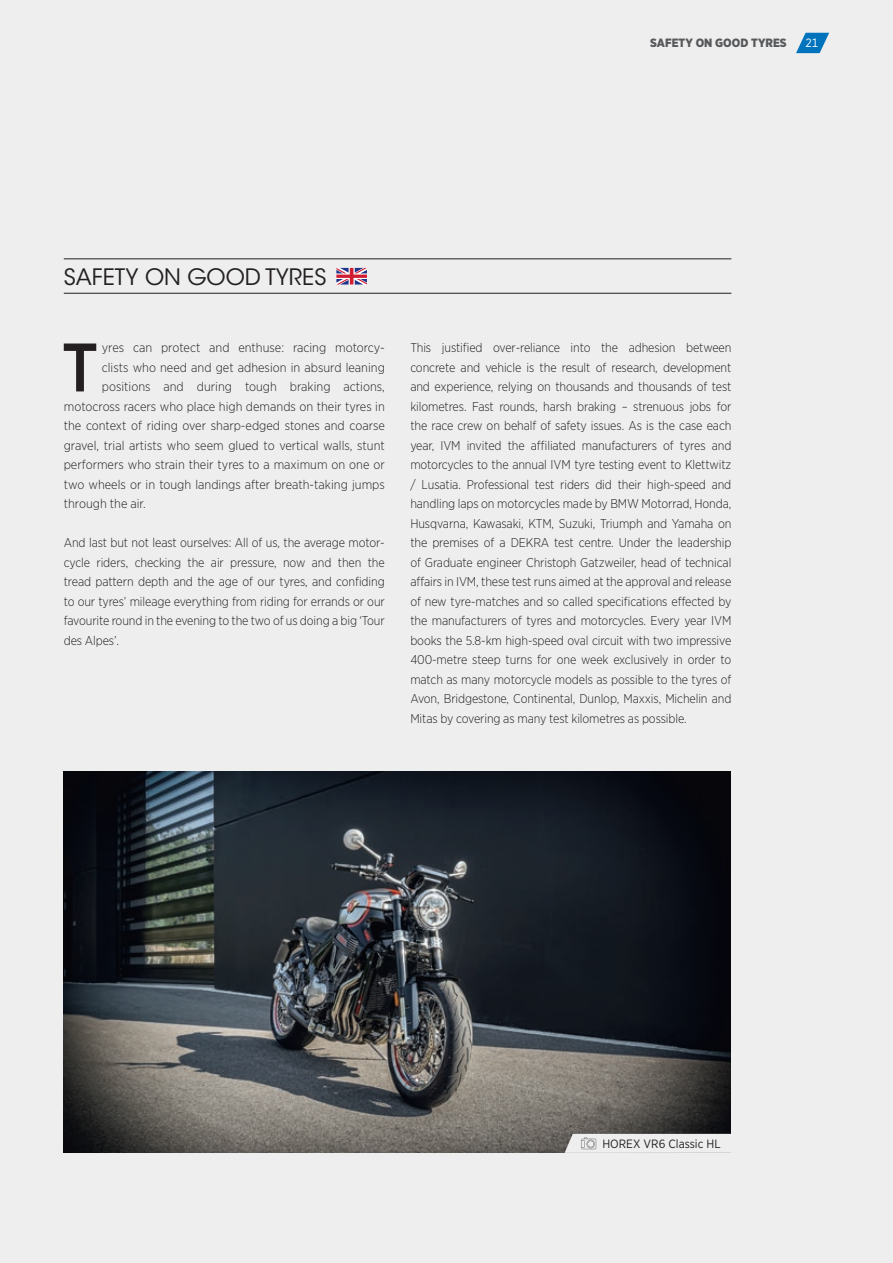
<style>
.page{position:relative;width:893px;height:1263px;background:#eeeeef}
.page>*{position:absolute;margin:0;border:0;box-sizing:border-box;transform-origin:0 0}
.t1{font:500 68.4px "Gotham Narrow";color:#231f20}
.t2{font:22.5px "ITC Avant Garde Std";color:#231f20}
.t3{font:300 12.75px/19.5px "Gotham Narrow";color:#231f20;text-align:justify}
.t4{font:900 12px "Gotham Narrow";color:#57585a}
.t5{font:12px "Gotham Narrow";color:#231f20}
.t6{font:12px "Gotham Narrow";color:#fff}
</style>
<div class="page">
<svg style="left:796px;top:33px;width:33px;height:20px"></svg>
<hr style="left:64px;top:259px;width:667px;height:1px;background:#231f20">
<hr style="left:64px;top:293px;width:667px;height:1px;background:#231f20">
<svg style="left:336px;top:268px;width:31px;height:17px"></svg>
<img style="left:63px;top:771px;width:668px;height:381px">
<svg style="left:565px;top:1134px;width:166px;height:19px"></svg>
<p class="t4" style="left:650px;top:34px;width:138px">SAFETY ON GOOD TYRES</p>
<p class="t6" style="left:805px;top:35px;width:14px">21</p>
<h2 class="t2" style="left:64px;top:263px;width:264px">SAFETY ON GOOD TYRES</h2>
<h1 class="t1" style="left:62px;top:324px;width:38px">T</h1>
<p class="t3" style="left:102px;top:338px;width:284px">yres can protect and enthuse: racing motorcy-</p>
<p class="t3" style="left:102px;top:357px;width:285px">clists who need and get adhesion in absurd leaning</p>
<p class="t3" style="left:102px;top:377px;width:284px">positions and during tough braking actions,</p>
<p class="t3" style="left:64px;top:396px;width:323px">motocross racers who place high demands on their tyres in</p>
<p class="t3" style="left:64px;top:416px;width:323px">the context of riding over sharp-edged stones and coarse</p>
<p class="t3" style="left:64px;top:435px;width:323px">gravel, trial artists who seem glued to vertical walls, stunt</p>
<p class="t3" style="left:64px;top:455px;width:323px">performers who strain their tyres to a maximum on one or</p>
<p class="t3" style="left:64px;top:474px;width:323px">two wheels or in tough landings after breath-taking jumps</p>
<p class="t3" style="left:64px;top:494px;width:83px">through the air.</p>
<p class="t3" style="left:64px;top:533px;width:323px">And last but not least ourselves: All of us, the average motor&shy;cycle riders, checking the air pressure, now and then the tread pattern depth and the age of our tyres, and confiding to our tyres’ mileage everything from riding for errands or our favourite round in the evening to the two of us doing a big ‘Tour des Alpes’.</p>
<p class="t3" style="left:410px;top:338px;width:323px">This justified over-reliance into the adhesion between concrete and vehicle is the result of research, development and experience, relying on thousands and thousands of test kilometres. Fast rounds, harsh braking – strenuous jobs for the race crew on behalf of safety issues. As is the case each year, IVM invited the affiliated manufacturers of tyres and motorcycles to the annual IVM tyre testing event to Klettwitz / Lusatia. Professional test riders did their high-speed and handling laps on motorcycles made by BMW Motorrad, Honda, Husqvarna, Kawasaki, KTM, Suzuki, Triumph and Yamaha on the premises of a DEKRA test centre. Under the leadership of Graduate engineer Christoph Gatzweiler, head of technical affairs in IVM, these test runs aimed at the approval and release of new tyre-matches and so called specifications effected by the manufacturers of tyres and motorcycles. Every year IVM books the 5.8-km high-speed oval circuit with two impressive 400-metre steep turns for one week exclusively in order to match as many motorcycle models as possible to the tyres of Avon, Bridgestone, Continental, Dunlop, Maxxis, Michelin and Mitas by covering as many test kilometres as possible.</p>
<p class="t5" style="left:602px;top:1136px;width:120px">HOREX VR6 Classic HL</p>
</div>
